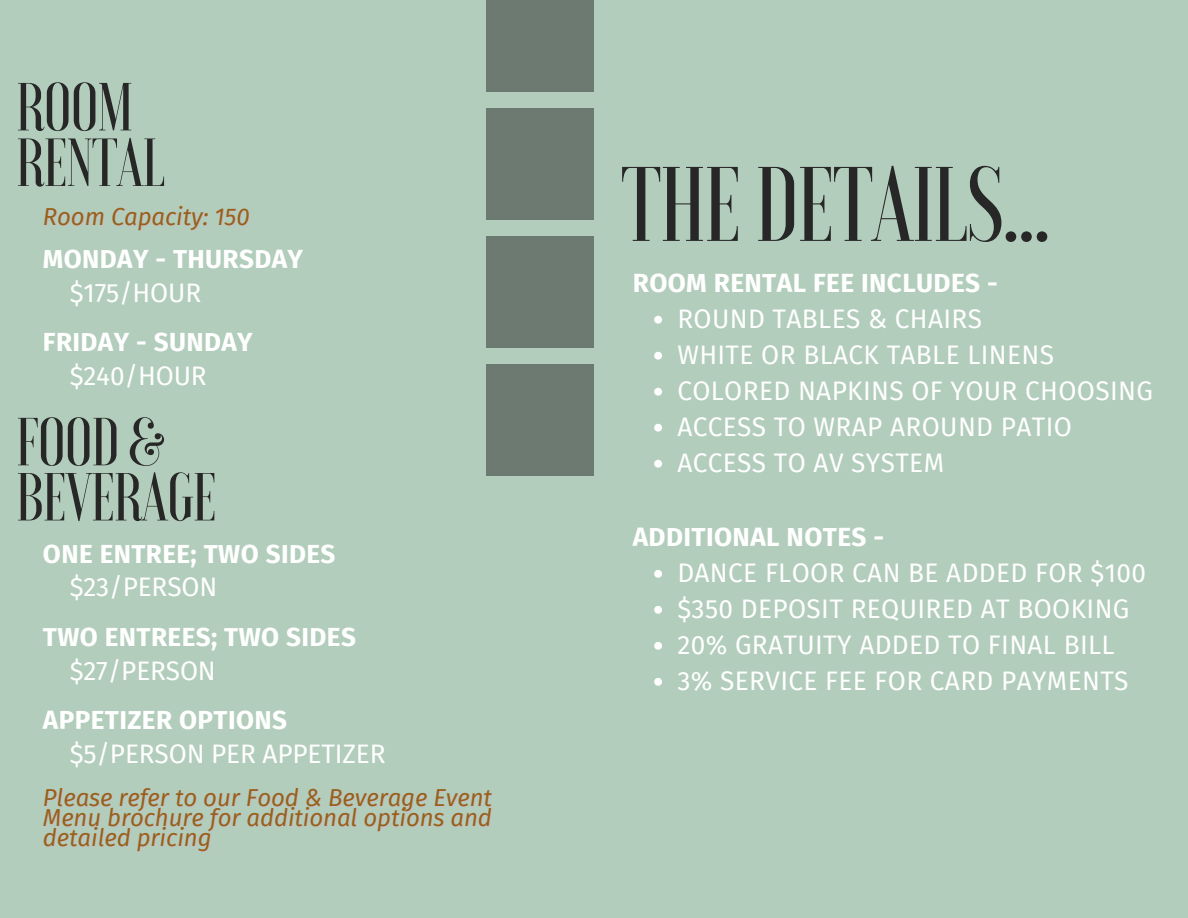
<style>
.page{position:relative;width:1188px;height:918px;background:#b2cdbb}
.page>*{position:absolute;margin:0;border:0;box-sizing:border-box;transform-origin:0 0}
.t1{font:500 105.75px "Voga";letter-spacing:-.02em;color:#272727}
.t2{font:500 67.8px/55.5px "Voga";letter-spacing:-.02em;color:#272727}
.t3{font:26.25px "Fira Sans";letter-spacing:.015em;color:#fff}
.t4{font:700 26.25px "Fira Sans";letter-spacing:.015em;color:#fff}
.t5{font:700 26.1px "Fira Sans";letter-spacing:.015em;color:#fff}
.t6{font:26.1px "Fira Sans";letter-spacing:-.005em;color:#fff}
.t7{font:italic 24px "Fira Sans";letter-spacing:-.005em;color:#98601a}
</style>
<div class="page">
<div style="left:486px;top:0;width:108px;height:92px;background:#6c7a71"></div>
<svg style="left:654px;top:316px;width:8px;height:8px"></svg>
<svg style="left:654px;top:352px;width:8px;height:8px"></svg>
<svg style="left:654px;top:388px;width:8px;height:8px"></svg>
<svg style="left:654px;top:424px;width:8px;height:8px"></svg>
<svg style="left:654px;top:460px;width:8px;height:8px"></svg>
<svg style="left:654px;top:570px;width:8px;height:8px"></svg>
<svg style="left:654px;top:606px;width:8px;height:8px"></svg>
<svg style="left:654px;top:642px;width:8px;height:8px"></svg>
<svg style="left:654px;top:678px;width:8px;height:8px"></svg>
<div style="left:486px;top:108px;width:108px;height:112px;background:#6c7a71"></div>
<div style="left:486px;top:236px;width:108px;height:112px;background:#6c7a71"></div>
<div style="left:486px;top:364px;width:108px;height:112px;background:#6c7a71"></div>
<h6 class="t2" style="left:16px;top:79px;width:151px">ROOM<br>RENTAL</h6>
<p class="t7" style="left:43px;top:202px;width:208px">Room Capacity: 150</p>
<h1 class="t5" style="left:43px;top:243px;width:262px">MONDAY - THURSDAY</h1>
<p class="t6" style="left:70px;top:277px;width:133px">$175/HOUR</p>
<h5 class="t5" style="left:43px;top:327px;width:211px">FRIDAY - SUNDAY</h5>
<p class="t6" style="left:70px;top:361px;width:138px">$240/HOUR</p>
<p class="t2" style="left:16px;top:414px;width:202px">FOOD&amp;<br>BEVERAGE</p>
<p class="t5" style="left:43px;top:538px;width:294px">ONE ENTREE; TWO SIDES</p>
<p class="t6" style="left:70px;top:572px;width:149px">$23/PERSON</p>
<p class="t5" style="left:43px;top:622px;width:314px">TWO ENTREES; TWO SIDES</p>
<p class="t6" style="left:70px;top:655px;width:148px">$27/PERSON</p>
<p class="t5" style="left:43px;top:704px;width:246px">APPETIZER OPTIONS</p>
<p class="t6" style="left:70px;top:738px;width:317px">$5/PERSON PER APPETIZER</p>
<p class="t7" style="left:43px;top:783px;width:451px">Please refer to our Food &amp; Beverage Event</p>
<p class="t7" style="left:43px;top:803px;width:451px">Menu brochure for additional options and</p>
<h5 class="t7" style="left:43px;top:824px;width:170px">detailed pricing</h5>
<h2 class="t1" style="left:620px;top:152px;width:432px">THE DETAILS...</h2>
<p class="t4" style="left:633px;top:268px;width:367px">ROOM RENTAL FEE INCLUDES -</p>
<h3 class="t3" style="left:677px;top:304px;width:306px">ROUND TABLES &amp; CHAIRS</h3>
<h4 class="t3" style="left:677px;top:340px;width:378px">WHITE OR BLACK TABLE LINENS</h4>
<h3 class="t3" style="left:677px;top:376px;width:477px">COLORED NAPKINS OF YOUR CHOOSING</h3>
<h4 class="t3" style="left:677px;top:412px;width:396px">ACCESS TO WRAP AROUND PATIO</h4>
<h2 class="t3" style="left:677px;top:448px;width:268px">ACCESS TO AV SYSTEM</h2>
<h5 class="t4" style="left:633px;top:522px;width:253px">ADDITIONAL NOTES -</h5>
<h6 class="t3" style="left:677px;top:558px;width:470px">DANCE FLOOR CAN BE ADDED FOR $100</h6>
<h5 class="t3" style="left:677px;top:594px;width:454px">$350 DEPOSIT REQUIRED AT BOOKING</h5>
<h6 class="t3" style="left:677px;top:630px;width:439px">20% GRATUITY ADDED TO FINAL BILL</h6>
<h5 class="t3" style="left:677px;top:666px;width:453px">3% SERVICE FEE FOR CARD PAYMENTS</h5>
</div>
